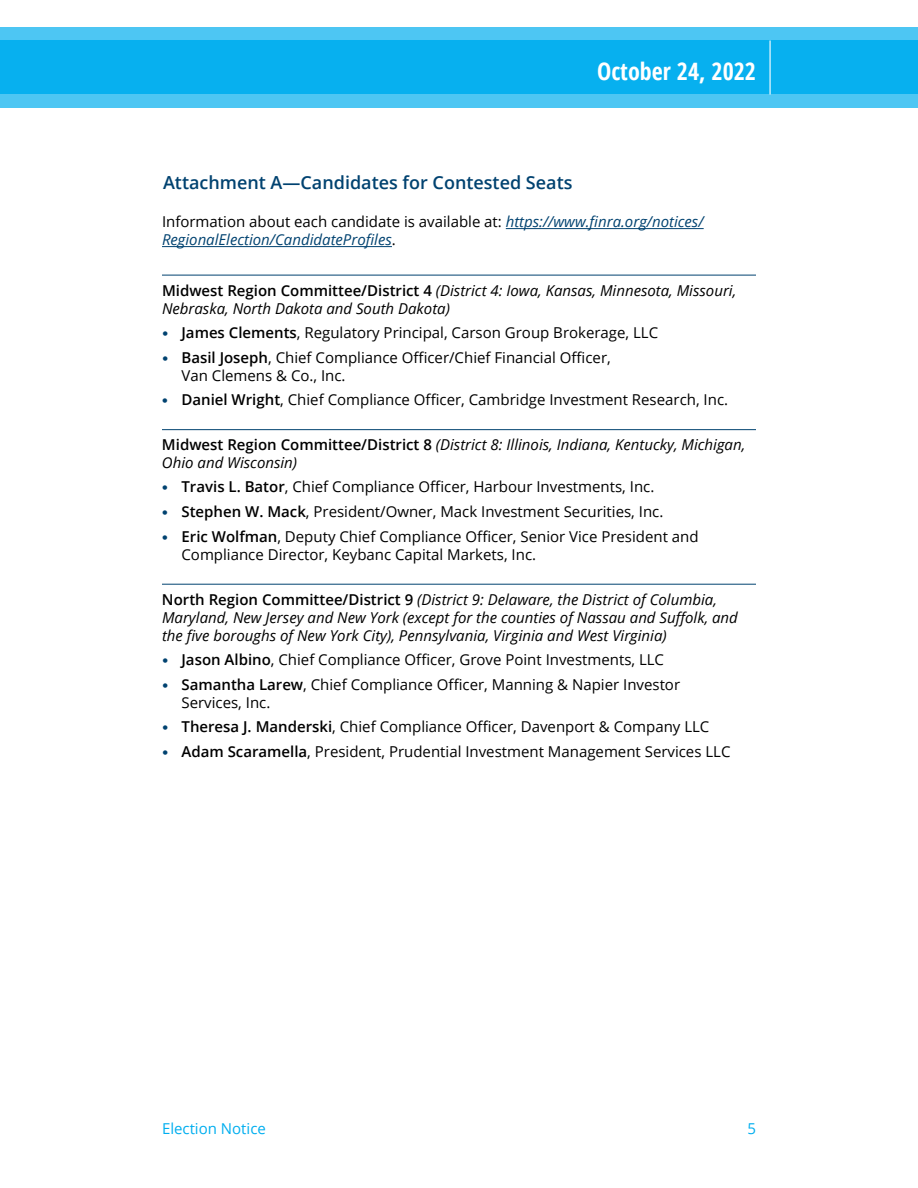
<style>
.page{position:relative;width:918px;height:1188px;background:#fff}
.page>*{position:absolute;margin:0;border:0;box-sizing:border-box;transform-origin:0 0}
.t1{font:700 24px "Open Sans Condensed";color:#fff}
.t2{font:600 18px "Open Sans";color:#004270}
.t3{font:15px/18px "Open Sans";color:#000}
.t4{font:italic 15px/18px "Open Sans";color:#000}
.t5{font:italic 15px/18px "Open Sans";color:#004270}
.t6{font:15px "Open Sans";color:#00aeef}
.s1{font-style:normal;color:#000}
.s2{font-weight:600;font-style:normal}
.s3{font-family:"The Sans B7";font-weight:700;color:#004270}
.s4{font-weight:600}
</style>
<div class="page">
<hr style="left:506px;top:228px;width:198px;height:1px;background:#004270">
<hr style="left:162px;top:246px;width:230px;height:1px;background:#004270">
<hr style="left:162px;top:275px;width:594px;height:1px;background:#004270">
<hr style="left:162px;top:429px;width:594px;height:1px;background:#004270">
<hr style="left:162px;top:584px;width:594px;height:1px;background:#004270">
<svg style="left:0;top:27px;width:918px;height:81px;background:#1eb7f0"></svg>
<hr style="left:770px;top:40px;width:1px;height:54px;background:#fff">
<h1 class="t1" style="left:597px;top:54px;width:160px">October 24, 2022</h1>
<p class="t2" style="left:163px;top:170px;width:411px">Attachment A—Candidates for Contested Seats</p>
<p class="t5" style="left:162px;top:213px;width:543px"><span class="s1">Information about each candidate is available at:</span> https://www.finra.org/notices/<br>RegionalElection/CandidateProfiles<span class="s1">.</span></p>
<p class="t4" style="left:162px;top:281px;width:576px"><span class="s2">Midwest Region Committee/District 4</span> (District 4: Iowa, Kansas, Minnesota, Missouri,<br>Nebraska, North Dakota and South Dakota)</p>
<p class="t3" style="left:162px;top:323px;width:498px"><span class="s3">•</span> <span class="s4">James Clements</span>, Regulatory Principal, Carson Group Brokerage, LLC</p>
<p class="t3" style="left:181px;top:348px;width:431px;text-indent:-19px"><span class="s3">•</span> <span class="s4">Basil Joseph</span>, Chief Compliance Officer/Chief Financial Officer,<br>Van Clemens &amp; Co., Inc.</p>
<p class="t3" style="left:162px;top:390px;width:568px"><span class="s3">•</span> <span class="s4">Daniel Wright</span>, Chief Compliance Officer, Cambridge Investment Research, Inc.</p>
<p class="t4" style="left:162px;top:435px;width:585px"><span class="s2">Midwest Region Committee/District 8</span> (District 8: Illinois, Indiana, Kentucky, Michigan,<br>Ohio and Wisconsin)</p>
<p class="t3" style="left:162px;top:477px;width:494px"><span class="s3">•</span> <span class="s4">Travis L. Bator</span>, Chief Compliance Officer, Harbour Investments, Inc.</p>
<p class="t3" style="left:162px;top:502px;width:503px"><span class="s3">•</span> <span class="s4">Stephen W. Mack</span>, President/Owner, Mack Investment Securities, Inc.</p>
<p class="t3" style="left:181px;top:527px;width:519px;text-indent:-20px"><span class="s3">•</span> <span class="s4">Eric Wolfman</span>, Deputy Chief Compliance Officer, Senior Vice President and<br>Compliance Director, Keybanc Capital Markets, Inc.</p>
<p class="t4" style="left:162px;top:590px;width:577px"><span class="s2">North Region Committee/District 9</span> (District 9: Delaware, the District of Columbia,<br>Maryland, New Jersey and New York (except for the counties of Nassau and Suffolk, and the five boroughs of New York City), Pennsylvania, Virginia and West Virginia)</p>
<p class="t3" style="left:162px;top:650px;width:504px"><span class="s3">•</span> <span class="s4">Jason Albino</span>, Chief Compliance Officer, Grove Point Investments, LLC</p>
<p class="t3" style="left:182px;top:675px;width:500px;text-indent:-19px"><span class="s3">•</span> <span class="s4">Samantha Larew</span>, Chief Compliance Officer, Manning &amp; Napier Investor<br>Services, Inc.</p>
<p class="t3" style="left:162px;top:718px;width:549px"><span class="s3">•</span> <span class="s4">Theresa J. Manderski</span>, Chief Compliance Officer, Davenport &amp; Company LLC</p>
<p class="t3" style="left:162px;top:742px;width:570px"><span class="s3">•</span> <span class="s4">Adam Scaramella</span>, President, Prudential Investment Management Services LLC</p>
<p class="t6" style="left:162px;top:1119px;width:105px">Election Notice</p>
<p class="t6" style="left:747px;top:1119px;width:10px">5</p>
</div>
